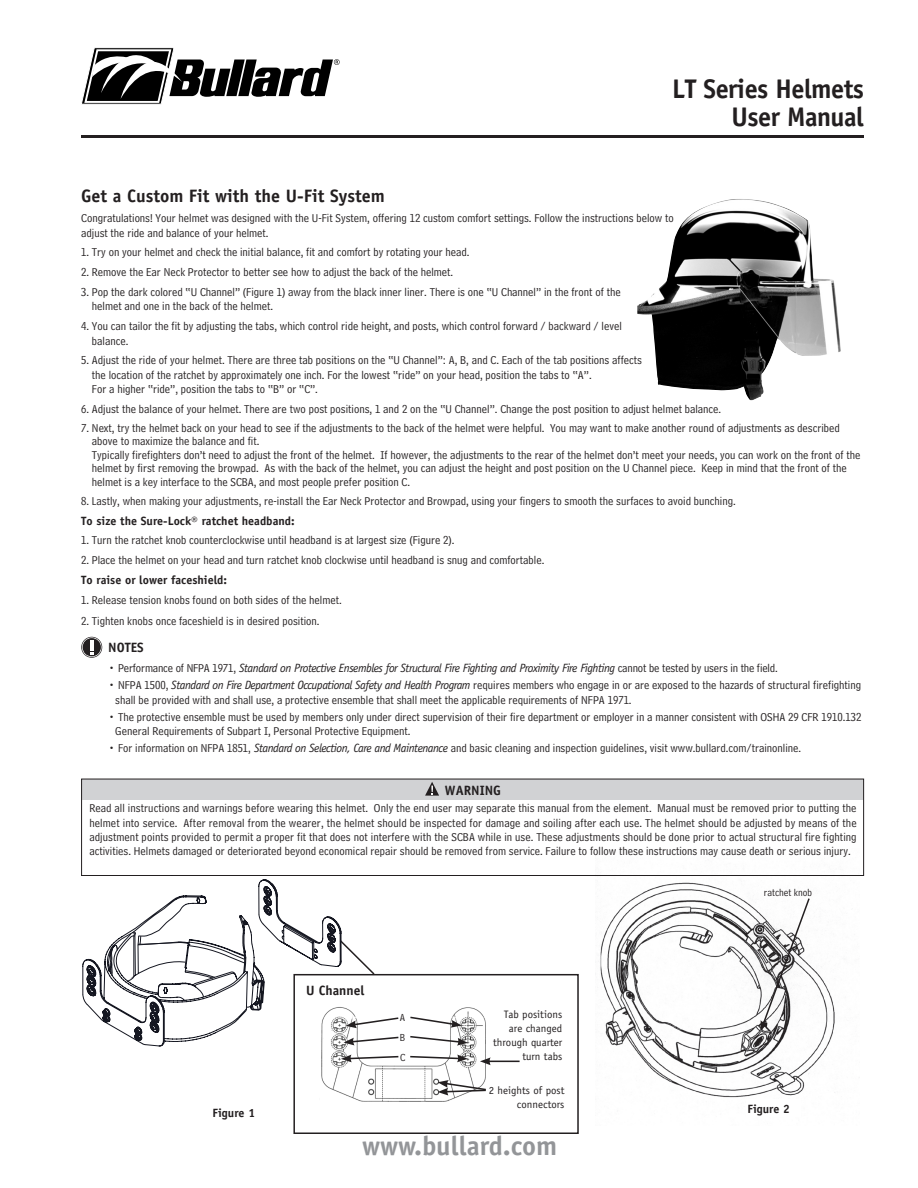
<style>
.page{position:relative;width:918px;height:1188px;background:#fff}
.page>*{position:absolute;margin:0;border:0;box-sizing:border-box;transform-origin:0 0}
.t1{font:700 27px/28.5px "Officina Sans";letter-spacing:-.02em;color:#231f20;text-align:right}
.t2{font:700 27px "Officina Sans";color:#939598}
.t3{font:700 18px "Officina Sans";color:#231f20}
.t4{font:700 13.5px "Officina Sans";color:#231f20}
.t5{font:12px/14.4px "Bell Centennial Address";color:#231f20}
.t6{font:italic 12px "Officina Sans";letter-spacing:-.04em;color:#231f20}
.t7{font:700 12px "Officina Sans";color:#231f20}
.t8{font:10.8px/14px "Officina Sans";color:#231f20;text-align:right}
.t9{font:10.8px "Bell Centennial Address";color:#231f20}
.t10{font:10.5px "Bell Centennial Address";color:#231f20}
.s1{font-family:"Bell Centennial Address";font-style:normal}
.s2{font-family:"Officina Sans";font-style:italic}
</style>
<div class="page">
<svg style="left:81px;top:47px;width:259px;height:57px"></svg>
<hr style="left:81px;top:135px;width:783px;height:3px;background:#231f20">
<img style="left:600px;top:882px;width:235px;height:216px">
<svg style="left:761px;top:897px;width:50px;height:134px"></svg>
<img style="left:637px;top:199px;width:204px;height:201px">
<svg style="left:358px;top:957px;width:18px;height:17px"></svg>
<div style="left:81px;top:779px;width:783px;height:21px;background:#d1d2d4"></div>
<div style="left:81px;top:779px;width:783px;height:97px;border:1px solid #231f20"></div>
<svg style="left:425px;top:782px;width:14px;height:14px"></svg>
<svg style="left:81px;top:637px;width:21px;height:21px"></svg>
<div style="left:293px;top:974px;width:286px;height:160px;border:2px solid #231f20"></div>
<img style="left:321px;top:1007px;width:165px;height:95px">
<svg style="left:438px;top:1080px;width:48px;height:16px"></svg>
<svg style="left:358px;top:1016px;width:42px;height:12px"></svg>
<svg style="left:358px;top:1036px;width:42px;height:9px"></svg>
<svg style="left:341px;top:1055px;width:59px;height:7px"></svg>
<svg style="left:409px;top:1016px;width:53px;height:12px"></svg>
<svg style="left:409px;top:1035px;width:59px;height:11px"></svg>
<svg style="left:409px;top:1055px;width:59px;height:7px"></svg>
<hr style="left:488px;top:1061px;width:32px;height:1px;background:#231f20">
<svg style="left:480px;top:1057px;width:11px;height:8px"></svg>
<svg style="left:82px;top:879px;width:276px;height:167px"></svg>
<svg style="left:192px;top:972px;width:46px;height:26px"></svg>
<svg style="left:127px;top:931px;width:59px;height:51px"></svg>
<p class="t1" style="left:672px;top:74px;width:193px">LT Series Helmets<br>User Manual</p>
<p class="t3" style="left:81px;top:185px;width:305px">Get a Custom Fit with the U-Fit System</p>
<p class="t5" style="left:81px;top:211px;width:594px">Congratulations! Your helmet was designed with the U-Fit System, offering 12 custom comfort settings. Follow the instructions below to adjust the ride and balance of your helmet.</p>
<p class="t5" style="left:81px;top:245px;width:390px">1. Try on your helmet and check the initial balance, fit and comfort by rotating your head.</p>
<p class="t5" style="left:81px;top:265px;width:374px">2. Remove the Ear Neck Protector to better see how to adjust the back of the helmet.</p>
<p class="t5" style="left:92px;top:285px;width:530px;text-indent:-11px">3. Pop the dark colored “U Channel” (Figure 1) away from the black inner liner. There is one “U Channel” in the front of the helmet and one in the back of the helmet.</p>
<p class="t5" style="left:92px;top:319px;width:531px;text-indent:-11px">4. You can tailor the fit by adjusting the tabs, which control ride height, and posts, which control forward / backward / level balance.</p>
<p class="t5" style="left:92px;top:353px;width:552px;text-indent:-11px">5. Adjust the ride of your helmet. There are three tab positions on the “U Channel”: A, B, and C. Each of the tab positions affects the location of the ratchet by approximately one inch. For the lowest “ride” on your head, position the tabs to “A”.<br>For a higher “ride”, position the tabs to “B” or “C”.</p>
<p class="t5" style="left:81px;top:402px;width:642px">6. Adjust the balance of your helmet. There are two post positions, 1 and 2 on the “U Channel”. Change the post position to adjust helmet balance.</p>
<p class="t5" style="left:92px;top:421px;width:770px;line-height:13.5px;text-indent:-11px">7. Next, try the helmet back on your head to see if the adjustments to the back of the helmet were helpful. You may want to make another round of adjustments as described above to maximize the balance and fit.<br>Typically firefighters don’t need to adjust the front of the helmet. If however, the adjustments to the rear of the helmet don’t meet your needs, you can work on the front of the helmet by first removing the browpad. As with the back of the helmet, you can adjust the height and post position on the U Channel piece. Keep in mind that the front of the helmet is a key interface to the SCBA, and most people prefer position C.</p>
<p class="t5" style="left:81px;top:494px;width:656px">8. Lastly, when making your adjustments, re-install the Ear Neck Protector and Browpad, using your fingers to smooth the surfaces to avoid bunching.</p>
<p class="t7" style="left:81px;top:513px;width:215px">To size the Sure-Lock® ratchet headband:</p>
<p class="t5" style="left:81px;top:533px;width:375px">1. Turn the ratchet knob counterclockwise until headband is at largest size (Figure 2).</p>
<p class="t5" style="left:81px;top:553px;width:465px">2. Place the helmet on your head and turn ratchet knob clockwise until headband is snug and comfortable.</p>
<p class="t7" style="left:81px;top:572px;width:147px">To raise or lower faceshield:</p>
<p class="t5" style="left:81px;top:593px;width:262px">1. Release tension knobs found on both sides of the helmet.</p>
<p class="t5" style="left:81px;top:614px;width:240px">2. Tighten knobs once faceshield is in desired position.</p>
<p class="t4" style="left:108px;top:639px;width:37px">NOTES</p>
<p class="t6" style="left:108px;top:661px;width:671px"><span class="s1">• Performance of NFPA 1971,</span> Standard on Protective Ensembles for Structural Fire Fighting and Proximity Fire Fighting <span class="s1">cannot be tested by users in the field.</span></p>
<p class="t5" style="left:115px;top:678px;width:747px;text-indent:-7px">• NFPA 1500, <span class="s2">Standard on Fire Department Occupational Safety and Health Program</span> requires members who engage in or are exposed to the hazards of structural firefighting shall be provided with and shall use, a protective ensemble that shall meet the applicable requirements of NFPA 1971.</p>
<p class="t5" style="left:115px;top:710px;width:748px;text-indent:-7px">• The protective ensemble must be used by members only under direct supervision of their fire department or employer in a manner consistent with OSHA 29 CFR 1910.132<br>General Requirements of Subpart I, Personal Protective Equipment.</p>
<p class="t5" style="left:108px;top:741px;width:695px">• For information on NFPA 1851, <span class="s2">Standard on Selection, Care and Maintenance</span> and basic cleaning and inspection guidelines, visit www.bullard.com/trainonline.</p>
<p class="t4" style="left:445px;top:782px;width:58px">WARNING</p>
<p class="t5" style="left:89px;top:801px;width:769px;text-align:justify">Read all instructions and warnings before wearing this helmet. Only the end user may separate this manual from the element. Manual must be removed prior to putting the helmet into service. After removal from the wearer, the helmet should be inspected for damage and soiling after each use. The helmet should be adjusted by means of the adjustment points provided to permit a proper fit that does not interfere with the SCBA while in use. These adjustments should be done prior to actual structural fire fighting activities. Helmets damaged or deteriorated beyond economical repair should be removed from service. Failure to follow these instructions may cause death or serious injury.</p>
<p class="t7" style="left:213px;top:1105px;width:44px">Figure 1</p>
<p class="t4" style="left:306px;top:982px;width:60px">U Channel</p>
<p class="t9" style="left:400px;top:1011px;width:7px">A</p>
<p class="t9" style="left:400px;top:1032px;width:7px">B</p>
<p class="t9" style="left:400px;top:1052px;width:7px">C</p>
<p class="t8" style="left:493px;top:1008px;width:71px">Tab positions are changed through quarter turn tabs</p>
<p class="t8" style="left:489px;top:1083px;width:77px">2 heights of post connectors</p>
<p class="t2" style="left:362px;top:1129px;width:197px">www.bullard.com</p>
<p class="t10" style="left:764px;top:887px;width:50px">ratchet knob</p>
<p class="t7" style="left:748px;top:1101px;width:44px">Figure 2</p>
</div>
